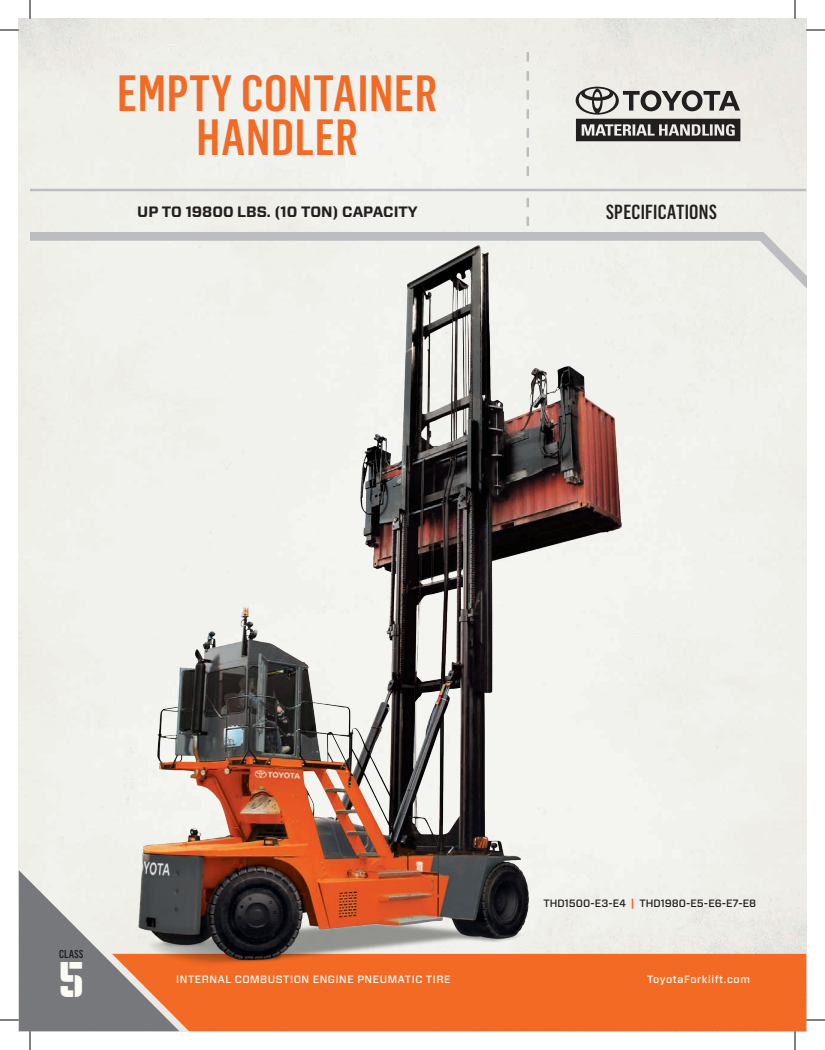
<style>
.page{position:relative;width:825px;height:1050px;background:#fff}
.page>*{position:absolute;margin:0;border:0;box-sizing:border-box;transform-origin:0 0}
.t1{font:500 50px/43.8px "Flama Condensed";letter-spacing:.015em;color:#f36a24;text-align:center}
.t2{font:50px "Numbers Prospekt";color:#fbfaf5}
.t3{font:500 20px "Flama Condensed";letter-spacing:.015em;color:#231f20}
.t4{font:700 15px "Forza";color:#231f20}
.t5{font:500 11.25px "Flama Condensed";color:#231f20}
.t6{font:500 10.62px "Forza";letter-spacing:.05em;color:#fbfaf5}
.t7{font:500 10.62px "Forza";color:#231f20}
.s1{font-weight:700;color:#f36a24}
</style>
<div class="page">
<div style="left:179px;top:954px;width:627px;height:77px;background:#f36a24"></div>
<svg style="left:527px;top:52px;width:2px;height:124px"></svg>
<svg style="left:527px;top:198px;width:2px;height:28px"></svg>
<svg style="left:21px;top:228px;width:785px;height:84px;background:#e9e9e5"></svg>
<hr style="left:30px;top:189px;width:776px;height:2px;background:#bcbdc0">
<img style="left:100px;top:228px;width:578px;height:751px">
<svg style="left:576px;top:87px;width:164px;height:54px;background:#8e8b89"></svg>
<svg style="left:0;top:30px;width:19px;height:1px"></svg>
<svg style="left:806px;top:30px;width:19px;height:1px"></svg>
<svg style="left:806px;top:1020px;width:19px;height:1px"></svg>
<svg style="left:30px;top:0;width:1px;height:19px"></svg>
<svg style="left:0;top:870px;width:179px;height:180px"></svg>
<svg style="left:795px;top:0;width:1px;height:19px"></svg>
<svg style="left:795px;top:1031px;width:1px;height:19px"></svg>
<p class="t1" style="left:117px;top:70px;width:322px">EMPTY CONTAINER<br>HANDLER</p>
<p class="t4" style="left:137px;top:202px;width:282px">UP TO 19800 LBS. (10 TON) CAPACITY</p>
<p class="t3" style="left:606px;top:199px;width:113px">SPECIFICATIONS</p>
<p class="t5" style="left:59px;top:947px;width:26px">CLASS</p>
<p class="t2" style="left:58px;top:955px;width:27px">5</p>
<p class="t6" style="left:176px;top:973px;width:276px">INTERNAL COMBUSTION ENGINE PNEUMATIC TIRE</p>
<p class="t7" style="left:544px;top:897px;width:214px">THD1500-E3-E4 <span class="s1">|</span> THD1980-E5-E6-E7-E8</p>
<p class="t6" style="left:647px;top:973px;width:104px">ToyotaForklift.com</p>
</div>
